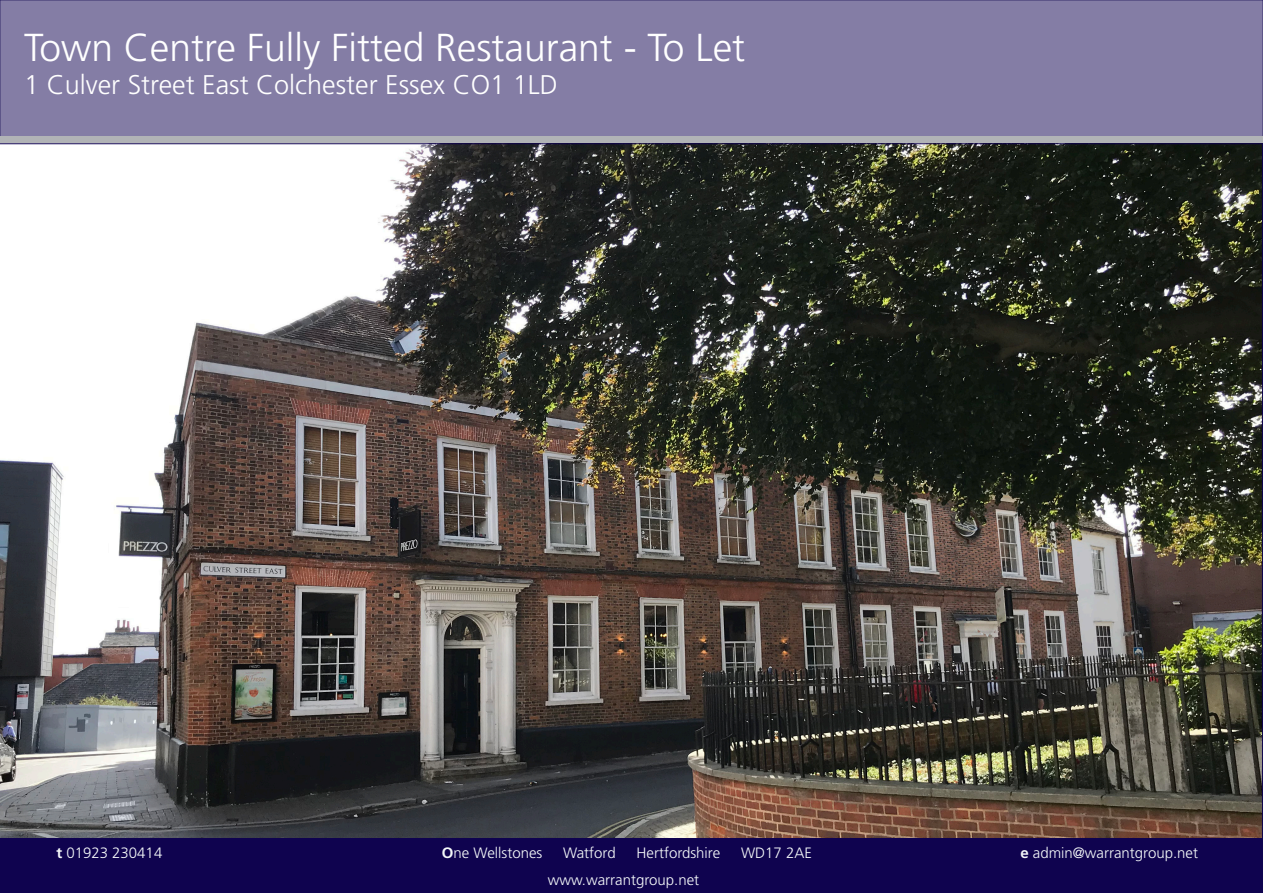
<style>
.page{position:relative;width:1263px;height:893px;background:#fff}
.page>*{position:absolute;margin:0;border:0;box-sizing:border-box;transform-origin:0 0}
.t1{font:300 39px "Frutiger LT Std";color:#fff}
.t2{font:300 27px "Frutiger LT Std";color:#fff}
.t3{font:300 15px "Frutiger LT Std";color:#f5f9fa}
.s1{font-weight:700}
</style>
<div class="page">
<div style="left:0;top:0;width:1263px;height:137px;background:#847da5"></div>
<div style="left:0;top:136px;width:1263px;height:7px;background:#b1b3b6"></div>
<img style="left:0;top:143px;width:1263px;height:750px">
<div style="left:0;top:839px;width:1262px;height:54px;background:#0f034f"></div>
<p class="t1" style="left:24px;top:25px;width:722px">Town Centre Fully Fitted Restaurant - To Let</p>
<p class="t2" style="left:24px;top:69px;width:535px">1 Culver Street East Colchester Essex CO1 1LD</p>
<p class="t3" style="left:56px;top:844px;width:107px"><span class="s1">t</span> 01923 230414</p>
<p class="t3" style="left:442px;top:844px;width:102px"><span class="s1">O</span>ne Wellstones</p>
<p class="t3" style="left:563px;top:844px;width:54px">Watford</p>
<p class="t3" style="left:636px;top:844px;width:85px">Hertfordshire</p>
<p class="t3" style="left:741px;top:844px;width:72px">WD17 2AE</p>
<p class="t3" style="left:1020px;top:844px;width:179px"><span class="s1">e</span> admin@warrantgroup.net</p>
<p class="t3" style="left:548px;top:871px;width:153px">www.warrantgroup.net</p>
</div>
